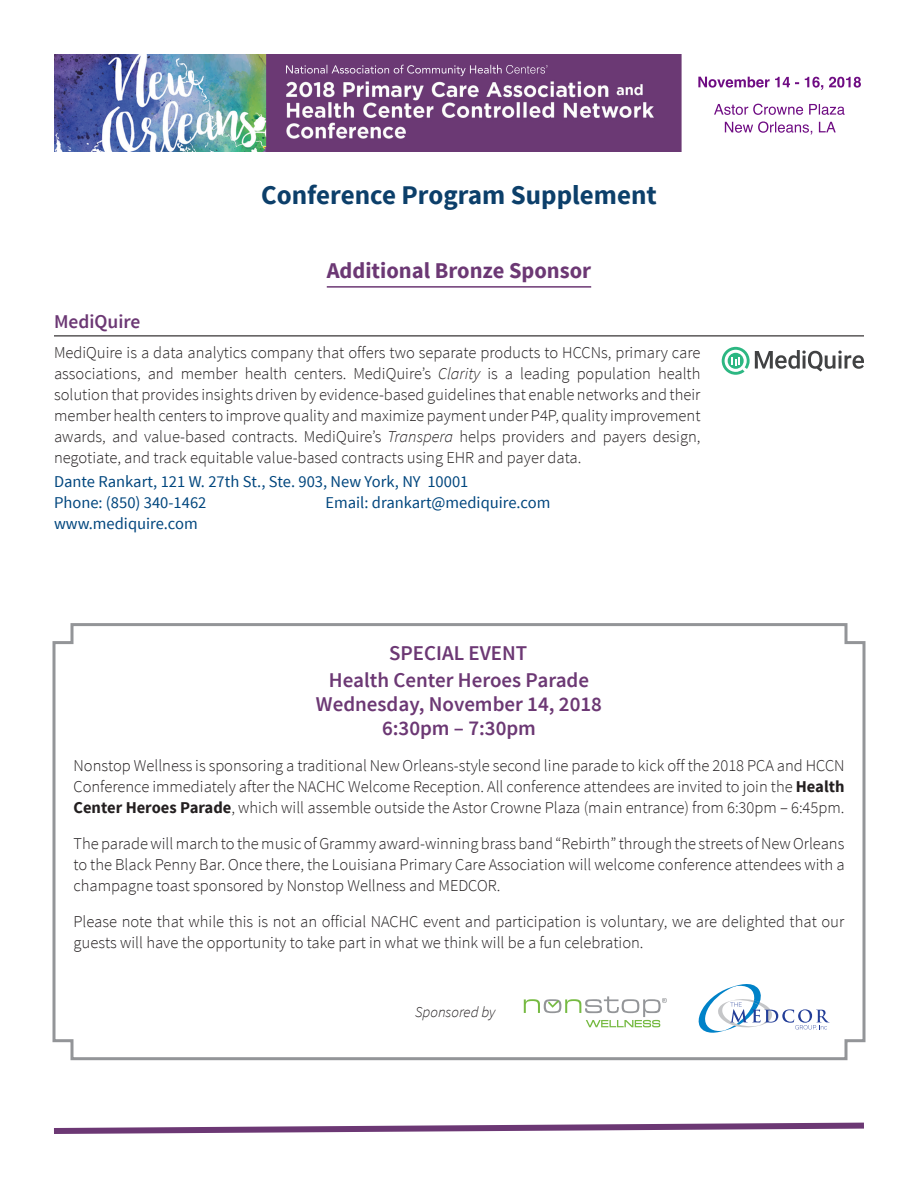
<style>
.page{position:relative;width:918px;height:1188px;background:#fff}
.page>*{position:absolute;margin:0;border:0;box-sizing:border-box;transform-origin:0 0}
.t1{font:700 27px "Source Sans Pro";color:#0c3f6a}
.t2{font:700 22.5px "Source Sans Pro";color:#6c3874}
.Desc{font:600 21px "Source Sans Pro";color:#6c3874}
.CoName{font:600 19.5px "Source Sans Pro";color:#6c3874}
.Desc-2{font:300 16.5px/21px "Source Sans Pro";color:#231f20;text-align:justify}
.Desc_indent_right{font:300 16.5px/21px "Source Sans Pro";color:#231f20;text-align:justify}
.Contact{font:16.5px "Source Sans Pro";color:#00467e}
.t3{font:italic 300 15px "Source Sans Pro";color:#231f20}
.s1{font-style:italic}
.s2{font-weight:700}
</style>
<div class="page">
<img style="left:54px;top:54px;width:807px;height:97px">
<hr style="left:54px;top:335px;width:810px;height:1px;background:#231f20">
<svg style="left:722px;top:347px;width:142px;height:28px"></svg>
<hr style="left:327px;top:286px;width:264px;height:2px;background:#6c3874">
<svg style="left:54px;top:1122px;width:810px;height:12px"></svg>
<svg style="left:52px;top:623px;width:814px;height:438px"></svg>
<svg style="left:698px;top:980px;width:132px;height:53px"></svg>
<svg style="left:524px;top:996px;width:143px;height:31px"></svg>
<p class="t1" style="left:261px;top:178px;width:397px">Conference Program Supplement</p>
<p class="t2" style="left:327px;top:256px;width:266px">Additional Bronze Sponsor</p>
<p class="CoName" style="left:54px;top:309px;width:88px">MediQuire</p>
<p class="Desc_indent_right" style="left:54px;top:342px;width:648px">MediQuire is a data analytics company that offers two separate products to HCCNs, primary care associations, and member health centers. MediQuire’s <span class="s1">Clarity</span> is a leading population health solution that provides insights driven by evidence-based guidelines that enable networks and their member health centers to improve quality and maximize payment under P4P, quality improvement awards, and value-based contracts. MediQuire’s <span class="s1">Transpera</span> helps providers and payers design, negotiate, and track equitable value-based contracts using EHR and payer data.</p>
<p class="Contact" style="left:54px;top:471px;width:416px">Dante Rankart, 121 W. 27th St., Ste. 903, New York, NY 10001</p>
<p class="Contact" style="left:54px;top:492px;width:154px">Phone: (850) 340-1462</p>
<p class="Contact" style="left:326px;top:492px;width:226px">Email: drankart@mediquire.com</p>
<p class="Contact" style="left:54px;top:513px;width:145px">www.mediquire.com</p>
<p class="Desc" style="left:389px;top:640px;width:140px">SPECIAL EVENT</p>
<p class="Desc" style="left:329px;top:667px;width:262px">Health Center Heroes Parade</p>
<p class="Desc" style="left:316px;top:691px;width:288px">Wednesday, November 14, 2018</p>
<p class="Desc" style="left:382px;top:715px;width:155px">6:30pm – 7:30pm</p>
<p class="Desc-2" style="left:74px;top:755px;width:773px">Nonstop Wellness is sponsoring a traditional New Orleans-style second line parade to kick off the 2018 PCA and HCCN Conference immediately after the NACHC Welcome Reception. All conference attendees are invited to join the <span class="s2">Health Center Heroes Parade</span>, which will assemble outside the Astor Crowne Plaza (main entrance) from 6:30pm – 6:45pm.</p>
<p class="Desc-2" style="left:74px;top:833px;width:773px">The parade will march to the music of Grammy award-winning brass band “Rebirth” through the streets of New Orleans to the Black Penny Bar. Once there, the Louisiana Primary Care Association will welcome conference attendees with a champagne toast sponsored by Nonstop Wellness and MEDCOR.</p>
<p class="Desc-2" style="left:74px;top:911px;width:772px">Please note that while this is not an official NACHC event and participation is voluntary, we are delighted that our guests will have the opportunity to take part in what we think will be a fun celebration.</p>
<p class="t3" style="left:415px;top:1003px;width:82px">Sponsored by</p>
</div>
